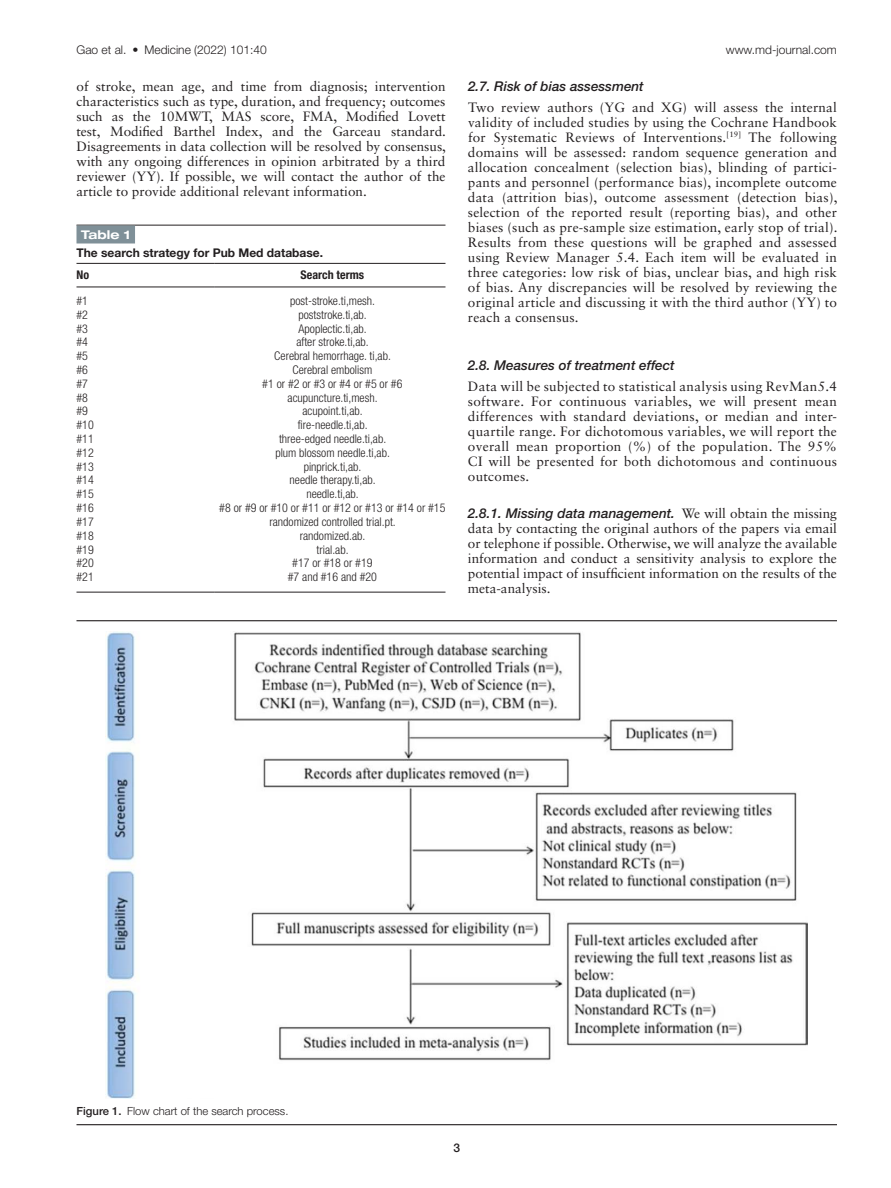
<style>
.page{position:relative;width:891px;height:1188px;background:#fff}
.page>*{position:absolute;margin:0;border:0;box-sizing:border-box;transform-origin:0 0}
.t1{font:13.5px/15px "Sabon LT Std";letter-spacing:.005em;color:#231f20;text-align:justify}
.t2{font:italic 500 13.5px "Helvetica Neue LT Std";color:#231f20}
.t3{font:300 condensed 12px "Helvetica Neue LT Std";color:#231f20}
.t4{font:300 12px "Helvetica Neue LT Std";color:#231f20}
.t5{font:700 12px "Helvetica Neue LT Std";color:#231f20}
.t6{font:700 condensed 12px "Helvetica Neue LT Std";color:#231f20}
.t7{font:700 expanded 12px "Helvetica Neue LT Std";color:#fff}
.t8{font:500 12px "Helvetica Neue LT Std";color:#231f20}
.t9{font:300 11.25px "Helvetica Neue LT Std";color:#231f20}
.s1{font-family:"Sabon LT Std";font-weight:400;font-style:normal}
.s2{font-weight:500}
</style>
<div class="page">
<hr style="left:76px;top:225px;width:370px;height:1px;background:#231f20">
<div style="left:76px;top:226px;width:59px;height:18px;background:#7f9098"></div>
<hr style="left:76px;top:263px;width:139px;height:1px;background:#231f20">
<hr style="left:76px;top:287px;width:139px;height:1px;background:#231f20">
<hr style="left:215px;top:263px;width:231px;height:1px;background:#231f20">
<hr style="left:215px;top:287px;width:231px;height:1px;background:#231f20">
<hr style="left:76px;top:592px;width:139px;height:1px;background:#231f20">
<hr style="left:215px;top:592px;width:231px;height:1px;background:#231f20">
<img style="left:106px;top:631px;width:702px;height:467px">
<hr style="left:76px;top:620px;width:761px;height:1px;background:#231f20">
<hr style="left:76px;top:1124px;width:761px;height:1px;background:#231f20">
<p class="t4" style="left:76px;top:42px;width:192px">Gao et al. • Medicine (2022) 101:40</p>
<p class="t4" style="left:726px;top:42px;width:113px">www.md-journal.com</p>
<p class="t1" style="left:76px;top:79px;width:371px">of stroke, mean age, and time from diagnosis; intervention characteristics such as type, duration, and frequency; outcomes such as the 10MWT, MAS score, FMA, Modified Lovett test, Modified Barthel Index, and the Garceau standard.<br>Disagreements in data collection will be resolved by consensus, with any ongoing differences in opinion arbitrated by a third reviewer (YY). If possible, we will contact the author of the article to provide additional relevant information.</p>
<p class="t2" style="left:468px;top:78px;width:177px">2.7. Risk of bias assessment</p>
<p class="t1" style="left:468px;top:99px;width:371px">Two review authors (YG and XG) will assess the internal validity of included studies by using the Cochrane Handbook for Systematic Reviews of Interventions.<sup>[19]</sup> The following domains will be assessed: random sequence generation and allocation concealment (selection bias), blinding of partici&shy;pants and personnel (performance bias), incomplete outcome data (attrition bias), outcome assessment (detection bias), selection of the reported result (reporting bias), and other biases (such as pre-sample size estimation, early stop of trial).<br>Results from these questions will be graphed and assessed using Review Manager 5.4. Each item will be evaluated in three categories: low risk of bias, unclear bias, and high risk of bias. Any discrepancies will be resolved by reviewing the original article and discussing it with the third author (YY) to reach a consensus.</p>
<p class="t2" style="left:468px;top:357px;width:208px">2.8. Measures of treatment effect</p>
<p class="t1" style="left:468px;top:378px;width:371px">Data will be subjected to statistical analysis using RevMan5.4 software. For continuous variables, we will present mean differences with standard deviations, or median and inter&shy;quartile range. For dichotomous variables, we will report the overall mean proportion (%) of the population. The 95% CI will be presented for both dichotomous and continuous outcomes.</p>
<p class="t2" style="left:468px;top:505px;width:370px">2.8.1. Missing data management. <span class="s1">We will obtain the missing</span></p>
<p class="t1" style="left:468px;top:521px;width:371px">data by contacting the original authors of the papers via email or telephone if possible. Otherwise, we will analyze the available information and conduct a sensitivity analysis to explore the potential impact of insufficient information on the results of the meta-analysis.</p>
<p class="t7" style="left:81px;top:227px;width:51px">Table 1</p>
<p class="t5" style="left:76px;top:245px;width:248px">The search strategy for Pub Med database.</p>
<p class="t6" style="left:76px;top:268px;width:14px">No</p>
<p class="t6" style="left:301px;top:268px;width:65px">Search terms</p>
<p class="t3" style="left:76px;top:294px;width:13px">#1</p>
<p class="t3" style="left:290px;top:294px;width:87px">post-stroke.ti,mesh.</p>
<p class="t3" style="left:76px;top:308px;width:13px">#2</p>
<p class="t3" style="left:299px;top:308px;width:70px">poststroke.ti,ab.</p>
<p class="t3" style="left:76px;top:321px;width:13px">#3</p>
<p class="t3" style="left:299px;top:321px;width:70px">Apoplectic.ti,ab.</p>
<p class="t3" style="left:76px;top:335px;width:13px">#4</p>
<p class="t3" style="left:296px;top:335px;width:74px">after stroke.ti,ab.</p>
<p class="t3" style="left:76px;top:349px;width:13px">#5</p>
<p class="t3" style="left:274px;top:349px;width:118px">Cerebral hemorrhage. ti,ab.</p>
<p class="t3" style="left:76px;top:363px;width:13px">#6</p>
<p class="t3" style="left:293px;top:363px;width:81px">Cerebral embolism</p>
<p class="t3" style="left:76px;top:377px;width:13px">#7</p>
<p class="t3" style="left:262px;top:377px;width:142px">#1 or #2 or #3 or #4 or #5 or #6</p>
<p class="t3" style="left:76px;top:390px;width:13px">#8</p>
<p class="t3" style="left:288px;top:390px;width:91px">acupuncture.ti,mesh.</p>
<p class="t3" style="left:76px;top:404px;width:13px">#9</p>
<p class="t3" style="left:302px;top:404px;width:62px">acupoint.ti,ab.</p>
<p class="t3" style="left:76px;top:418px;width:19px">#10</p>
<p class="t3" style="left:298px;top:418px;width:71px">fire-needle.ti,ab.</p>
<p class="t3" style="left:76px;top:432px;width:19px">#11</p>
<p class="t3" style="left:279px;top:432px;width:109px">three-edged needle.ti,ab.</p>
<p class="t3" style="left:76px;top:446px;width:19px">#12</p>
<p class="t3" style="left:275px;top:446px;width:116px">plum blossom needle.ti,ab.</p>
<p class="t3" style="left:76px;top:460px;width:19px">#13</p>
<p class="t3" style="left:304px;top:460px;width:59px">pinprick.ti,ab.</p>
<p class="t3" style="left:76px;top:473px;width:19px">#14</p>
<p class="t3" style="left:290px;top:473px;width:88px">needle therapy.ti,ab.</p>
<p class="t3" style="left:76px;top:487px;width:19px">#15</p>
<p class="t3" style="left:306px;top:487px;width:54px">needle.ti,ab.</p>
<p class="t3" style="left:76px;top:501px;width:19px">#16</p>
<p class="t3" style="left:219px;top:501px;width:228px">#8 or #9 or #10 or #11 or #12 or #13 or #14 or #15</p>
<p class="t3" style="left:76px;top:515px;width:19px">#17</p>
<p class="t3" style="left:269px;top:515px;width:128px">randomized controlled trial.pt.</p>
<p class="t3" style="left:76px;top:529px;width:19px">#18</p>
<p class="t3" style="left:300px;top:529px;width:67px">randomized.ab.</p>
<p class="t3" style="left:76px;top:542px;width:19px">#19</p>
<p class="t3" style="left:317px;top:542px;width:33px">trial.ab.</p>
<p class="t3" style="left:76px;top:556px;width:19px">#20</p>
<p class="t3" style="left:292px;top:556px;width:82px">#17 or #18 or #19</p>
<p class="t3" style="left:76px;top:570px;width:19px">#21</p>
<p class="t3" style="left:288px;top:570px;width:91px">#7 and #16 and #20</p>
<p class="t9" style="left:76px;top:1104px;width:213px"><span class="s2">Figure 1.</span> Flow chart of the search process.</p>
<p class="t8" style="left:453px;top:1140px;width:8px">3</p>
</div>
